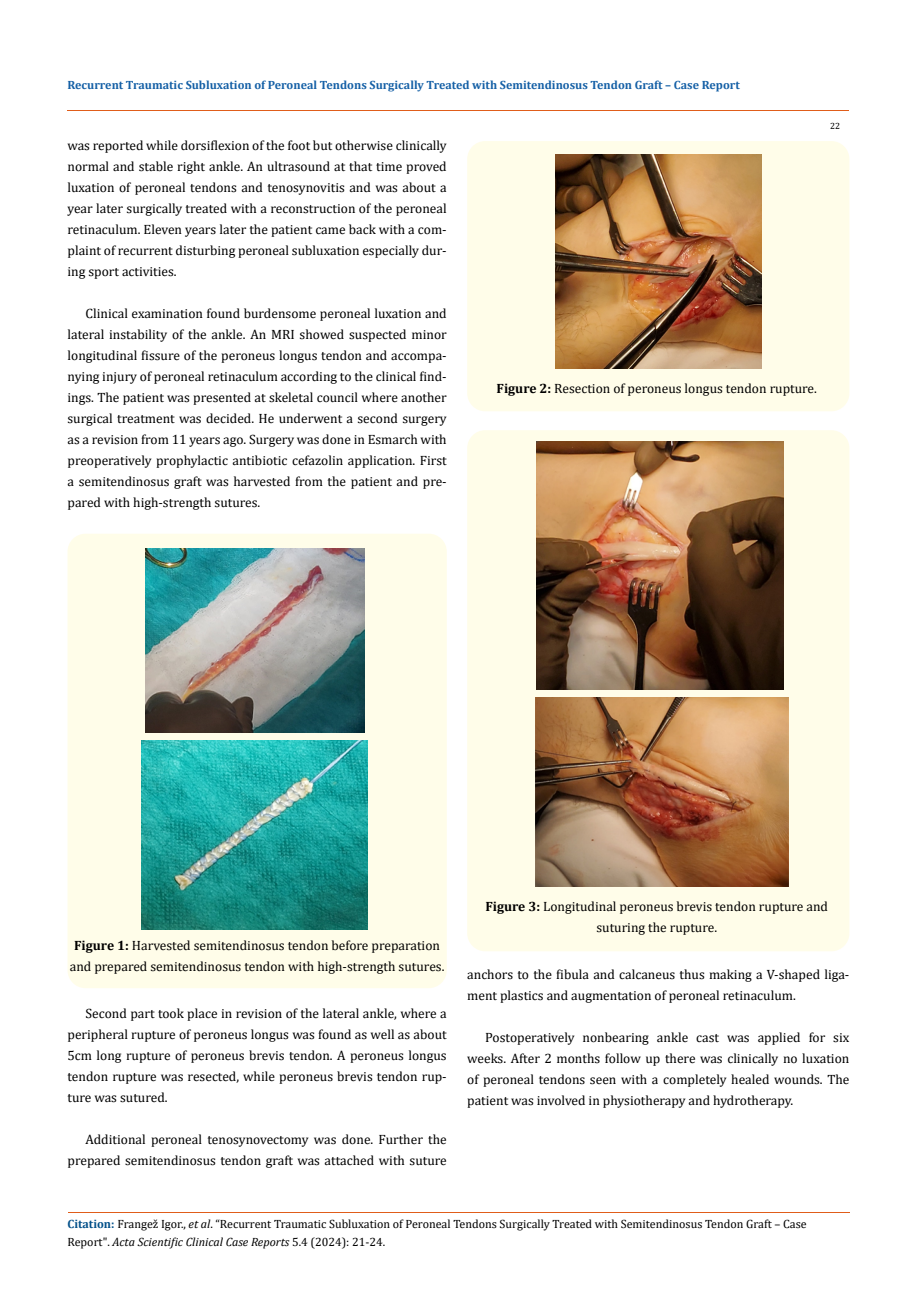
<style>
.page{position:relative;width:917px;height:1314px;background:#fff}
.page>*{position:absolute;margin:0;border:0;box-sizing:border-box;transform-origin:0 0}
.t1{font:13.5px/21px "Cambria";color:#000;text-align:justify}
.t2{font:12px/18px "Cambria";color:#000}
.t3{font:700 12px "Cambria";color:#1560a6}
.t4{font:9px "Cambria";color:#000}
.s1{font-weight:700}
.s2{font-weight:700;color:#035089}
.s3{font-style:italic}
</style>
<div class="page">
<hr style="left:67px;top:110px;width:782px;height:1px;background:#e05d1a">
<div style="left:67px;top:534px;width:380px;height:454px;background:#fffde9;border-radius:18px"></div>
<img style="left:146px;top:548px;width:218px;height:185px">
<img style="left:141px;top:740px;width:226px;height:190px">
<div style="left:467px;top:141px;width:382px;height:270px;background:#fffde9;border-radius:18px"></div>
<img style="left:555px;top:154px;width:206px;height:214px">
<div style="left:467px;top:430px;width:382px;height:521px;background:#fffde9;border-radius:18px"></div>
<img style="left:536px;top:441px;width:247px;height:249px">
<img style="left:535px;top:697px;width:253px;height:190px">
<hr style="left:68px;top:1213px;width:781px;height:1px;background:#e05d1a">
<p class="t3" style="left:67px;top:76px;width:673px">Recurrent Traumatic Subluxation of Peroneal Tendons Surgically Treated with Semitendinosus Tendon Graft – Case Report</p>
<p class="t1" style="left:67px;top:135px;width:381px">was reported while dorsiflexion of the foot but otherwise clinically normal and stable right ankle. An ultrasound at that time proved luxation of peroneal tendons and tenosynovitis and was about a year later surgically treated with a reconstruction of the peroneal retinaculum. Eleven years later the patient came back with a com&shy;plaint of recurrent disturbing peroneal subluxation especially dur&shy;ing sport activities.</p>
<p class="t1" style="left:67px;top:303px;width:381px;text-indent:18px">Clinical examination found burdensome peroneal luxation and lateral instability of the ankle. An MRI showed suspected minor longitudinal fissure of the peroneus longus tendon and accompa&shy;nying injury of peroneal retinaculum according to the clinical find&shy;ings. The patient was presented at skeletal council where another surgical treatment was decided. He underwent a second surgery as a revision from 11 years ago. Surgery was done in Esmarch with preoperatively prophylactic antibiotic cefazolin application. First a semitendinosus graft was harvested from the patient and pre&shy;pared with high-strength sutures.</p>
<p class="t1" style="left:496px;top:378px;width:322px"><span class="s1">Figure 2:</span> Resection of peroneus longus tendon rupture.</p>
<p class="t4" style="left:830px;top:120px;width:11px">22</p>
<p class="t1" style="left:70px;top:935px;width:376px;text-align:center"><span class="s1">Figure 1:</span> Harvested semitendinosus tendon before preparation and prepared semitendinosus tendon with high-strength sutures.</p>
<p class="t1" style="left:67px;top:1002px;width:381px;text-indent:18px">Second part took place in revision of the lateral ankle, where a peripheral rupture of peroneus longus was found as well as about 5cm long rupture of peroneus brevis tendon. A peroneus longus tendon rupture was resected, while peroneus brevis tendon rup&shy;ture was sutured.</p>
<p class="t1" style="left:67px;top:1128px;width:381px;text-align:right">Additional peroneal tenosynovectomy was done. Further the prepared semitendinosus tendon graft was attached with suture</p>
<p class="t1" style="left:485px;top:896px;width:344px;text-align:center"><span class="s1">Figure 3:</span> Longitudinal peroneus brevis tendon rupture and suturing the rupture.</p>
<p class="t1" style="left:467px;top:964px;width:384px">anchors to the fibula and calcaneus thus making a V-shaped liga&shy;ment plastics and augmentation of peroneal retinaculum.</p>
<p class="t1" style="left:467px;top:1027px;width:384px;text-indent:18px">Postoperatively nonbearing ankle cast was applied for six weeks. After 2 months follow up there was clinically no luxation of peroneal tendons seen with a completely healed wounds. The patient was involved in physiotherapy and hydrotherapy.</p>
<p class="t2" style="left:68px;top:1215px;width:740px"><span class="s2">Citation:</span> Frangež Igor., <span class="s3">et al</span>. “Recurrent Traumatic Subluxation of Peroneal Tendons Surgically Treated with Semitendinosus Tendon Graft – Case<br>Report". <span class="s3">Acta Scientific Clinical Case Reports</span> 5.4 (2024): 21-24.</p>
</div>
